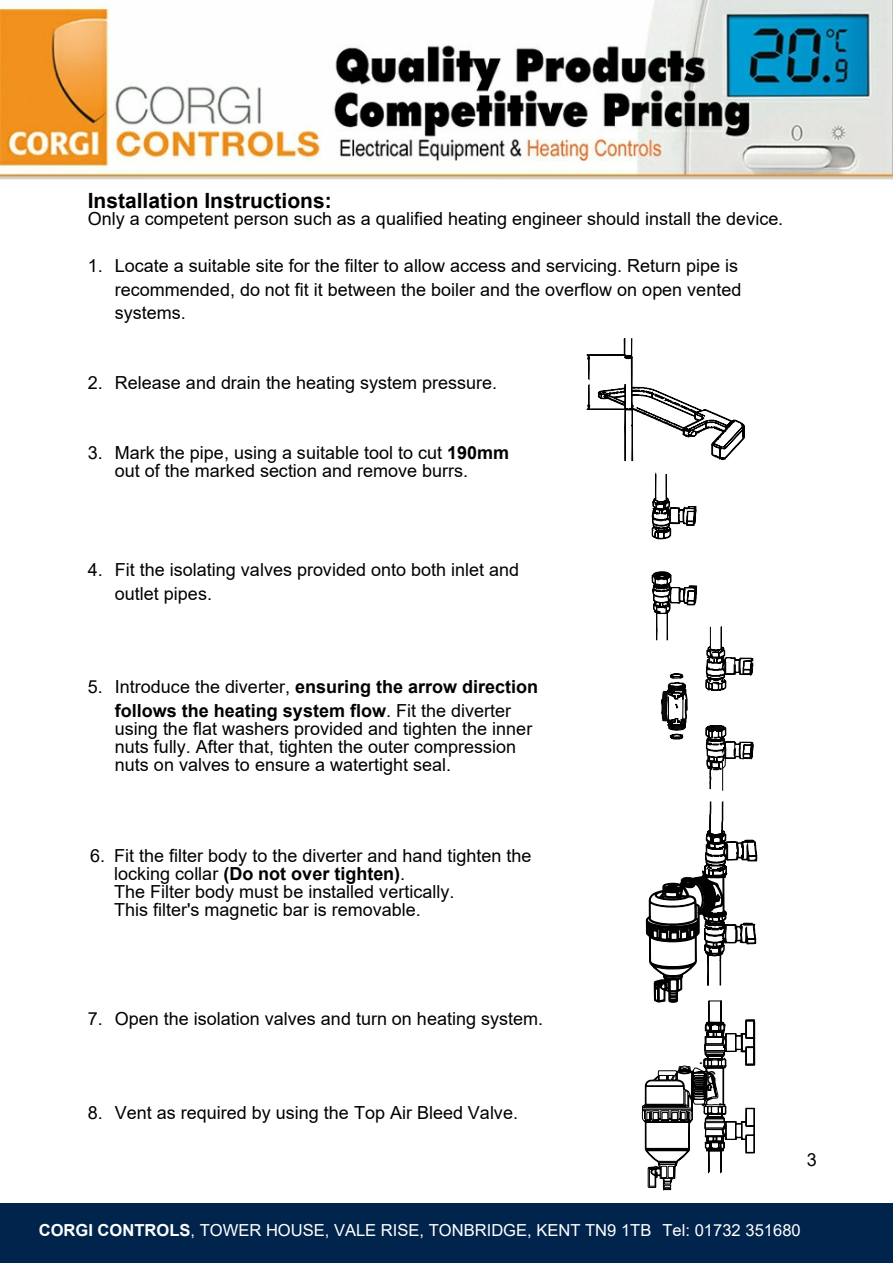
<style>
.page{position:relative;width:893px;height:1263px;background:#fff}
.page>*{position:absolute;margin:0;border:0;box-sizing:border-box;transform-origin:0 0}
.t1{font:700 21px "Arial";color:#000}
.t2{font:18px/18px "Arial";color:#000}
.t3{font:700 18px/23.4px "Arial";color:#000;text-align:center}
.t4{font:16.5px "Arial";color:#fff}
.s1{font-weight:700}
.s2{font-weight:400}
</style>
<div class="page">
<svg style="left:586px;top:338px;width:159px;height:123px"></svg>
<svg style="left:651px;top:472px;width:102px;height:319px"></svg>
<svg style="left:645px;top:801px;width:113px;height:308px"></svg>
<svg style="left:720px;top:960px;width:1px;height:25px"></svg>
<svg style="left:642px;top:1000px;width:113px;height:191px"></svg>
<img style="left:0;top:0;width:893px;height:179px">
<div style="left:0;top:1203px;width:893px;height:60px;background:#00244b"></div>
<p class="t1" style="left:88px;top:193px;width:245px">Installation Instructions:</p>
<p class="t2" style="left:88px;top:212px;width:697px">Only a competent person such as a qualified heating engineer should install the device.</p>
<p class="t2" style="left:115px;top:256px;width:628px;line-height:23.4px;text-indent:-27px">1. Locate a suitable site for the filter to allow access and servicing. Return pipe is recommended, do not fit it between the boiler and the overflow on open vented systems.</p>
<p class="t2" style="left:88px;top:375px;width:411px">2. Release and drain the heating system pressure.</p>
<p class="t2" style="left:115px;top:446px;width:396px;text-indent:-27px">3. Mark the pipe, using a suitable tool to cut <span class="s1">190mm </span>out of the marked section and remove burrs.</p>
<p class="t2" style="left:115px;top:560px;width:406px;line-height:23.4px;text-indent:-27px">4. Fit the isolating valves provided onto both inlet and outlet pipes.</p>
<p class="t3" style="left:88px;top:677px;width:452px"><span class="s2">5. Introduce the diverter,</span> ensuring the arrow direction follows the heating system flow<span class="s2">. Fit the diverter</span></p>
<p class="t2" style="left:115px;top:721px;width:419px">using the flat washers provided and tighten the inner nuts fully. After that, tighten the outer compression nuts on valves to ensure a watertight seal.</p>
<p class="t2" style="left:114px;top:848px;width:419px;text-indent:-24px">6. Fit the filter body to the diverter and hand tighten the locking collar <span class="s1">(Do not over tighten)</span>.<br>The Filter body must be installed vertically.<br>This filter's magnetic bar is removable.</p>
<p class="t2" style="left:88px;top:1012px;width:457px">7. Open the isolation valves and turn on heating system.</p>
<p class="t2" style="left:88px;top:1105px;width:432px">8. Vent as required by using the Top Air Bleed Valve.</p>
<p class="t2" style="left:698px;top:1050px;width:7px">.</p>
<p class="t2" style="left:706px;top:1071px;width:12px">6</p>
<p class="t2" style="left:807px;top:1152px;width:12px">3</p>
<p class="t4" style="left:39px;top:1224px;width:764px"><span class="s1">CORGI CONTROLS</span>, TOWER HOUSE, VALE RISE, TONBRIDGE, KENT TN9 1TB Tel: 01732 351680</p>
</div>
